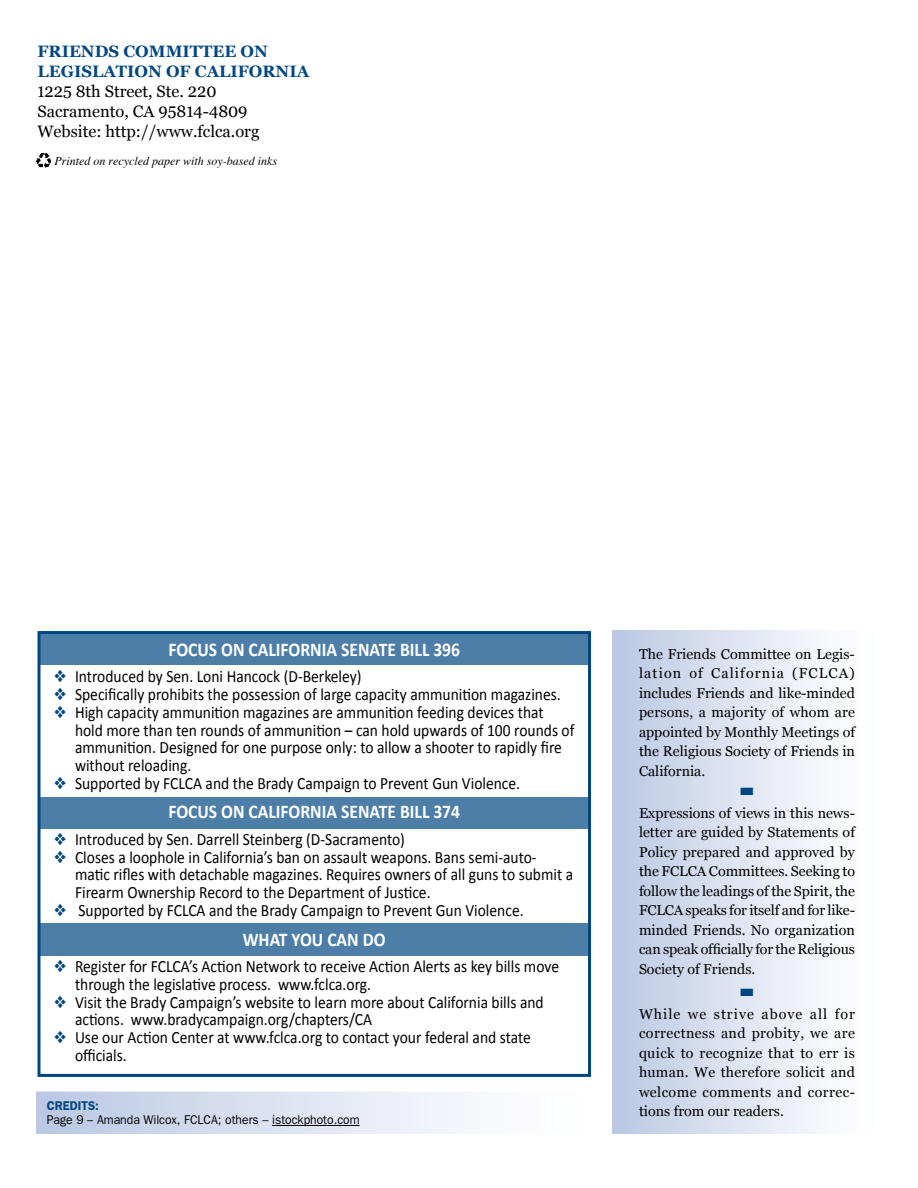
<style>
.page{position:relative;width:918px;height:1188px;background:#fff}
.page>*{position:absolute;margin:0;border:0;box-sizing:border-box;transform-origin:0 0}
.t1{font:700 19.5px "Calibri";color:#fff;scale:.9 1}
.t2{font:17.25px/17.7px "Calibri";color:#000;scale:.9 1}
.t3{font:16.5px/19.8px "Georgia";color:#000}
.t4{font:700 16.5px/19.8px "Georgia";color:#004782}
.t5{font:14.25px/19.5px "Georgia";color:#000;text-align:justify}
.t6{font:12.75px "Franklin Gothic";color:#000;scale:.95 1}
.t7{font:600 12.75px "Franklin Gothic";color:#004782;scale:.95 1}
.t8{font:italic 12px "Times";color:#000}
.t9{font:10.5px "Zapf Dingbats";color:#004782;scale:1.7 1}
.s1{color:#004782}
</style>
<div class="page">
<div style="left:39px;top:798px;width:550px;height:31px;background:#4d7ea8"></div>
<div style="left:39px;top:923px;width:550px;height:33px;background:#4d7ea8"></div>
<div style="left:39px;top:633px;width:550px;height:32px;background:#4d7ea8"></div>
<div style="left:613px;top:631px;width:268px;height:502px;background:linear-gradient(to right,#bccae5,#fff)"></div>
<div style="left:612px;top:630px;width:270px;height:504px;border:2px solid #fff"></div>
<img style="left:36px;top:153px;width:15px;height:15px">
<div style="left:37px;top:1092px;width:555px;height:41px;background:linear-gradient(to right,#bcc9e4,#fff)"></div>
<div style="left:36px;top:1092px;width:556px;height:42px;border:2px solid #fff"></div>
<hr style="left:272px;top:1125px;width:88px;height:1px;background:#000">
<div style="left:38px;top:631px;width:553px;height:446px;border:3px solid #004782"></div>
<p class="t4" style="left:38px;top:42px;width:273px">FRIENDS COMMITTEE ON<br>LEGISLATION OF CALIFORNIA</p>
<p class="t3" style="left:38px;top:81px;width:223px">1225 8th Street, Ste. 220<br>Sacramento, CA 95814-4809<br>Website: http://www.fclca.org</p>
<p class="t8" style="left:54px;top:154px;width:224px">Printed on recycled paper with soy-based inks</p>
<p class="t1" style="left:168px;top:637px;width:326px">FOCUS ON CALIFORNIA SENATE BILL 396</p>
<p class="t2" style="left:54px;top:668px;width:343px"><span class="s1">❖</span> Introduced by Sen. Loni Hancock (D-Berkeley)</p>
<p class="t2" style="left:54px;top:686px;width:565px"><span class="s1">❖</span> Specifically prohibits the possession of large capacity ammunition magazines.</p>
<p class="t2" style="left:75px;top:703px;width:556px;text-indent:-21px"><span class="s1">❖</span> High capacity ammunition magazines are ammunition feeding devices that hold more than ten rounds of ammunition – can hold upwards of 100 rounds of ammunition. Designed for one purpose only: to allow a shooter to rapidly fire without reloading.</p>
<p class="t2" style="left:54px;top:774px;width:520px"><span class="s1">❖</span> Supported by FCLCA and the Brady Campaign to Prevent Gun Violence.</p>
<p class="t1" style="left:168px;top:799px;width:326px">FOCUS ON CALIFORNIA SENATE BILL 374</p>
<p class="t2" style="left:54px;top:831px;width:392px"><span class="s1">❖</span> Introduced by Sen. Darrell Steinberg (D-Sacramento)</p>
<p class="t2" style="left:75px;top:848px;width:555px;text-indent:-21px"><span class="s1">❖</span> Closes a loophole in California’s ban on assault weapons. Bans semi-auto&shy;matic rifles with detachable magazines. Requires owners of all guns to submit a<br>Firearm Ownership Record to the Department of Justice.</p>
<p class="t2" style="left:54px;top:901px;width:523px"><span class="s1">❖</span> Supported by FCLCA and the Brady Campaign to Prevent Gun Violence.</p>
<p class="t1" style="left:243px;top:927px;width:160px">WHAT YOU CAN DO</p>
<p class="t2" style="left:75px;top:958px;width:539px;text-indent:-21px"><span class="s1">❖</span> Register for FCLCA’s Action Network to receive Action Alerts as key bills move through the legislative process. www.fclca.org.</p>
<p class="t2" style="left:75px;top:993px;width:522px;text-indent:-21px"><span class="s1">❖</span> Visit the Brady Campaign’s website to learn more about California bills and actions. www.bradycampaign.org/chapters/CA</p>
<p class="t2" style="left:75px;top:1029px;width:508px;text-indent:-21px"><span class="s1">❖</span> Use our Action Center at www.fclca.org to contact your federal and state officials.</p>
<p class="t7" style="left:47px;top:1098px;width:56px">CREDITS:</p>
<p class="t6" style="left:47px;top:1113px;width:331px">Page 9 – Amanda Wilcox, FCLCA; others – istockphoto.com</p>
<p class="t5" style="left:639px;top:644px;width:218px">The Friends Committee on Legis&shy;lation of California (FCLCA) includes Friends and like-minded persons, a majority of whom are appointed by Monthly Meetings of the Religious Society of Friends in California.</p>
<p class="t9" style="left:740px;top:787px;width:9px">■</p>
<p class="t5" style="left:639px;top:803px;width:218px">Expressions of views in this news&shy;letter are guided by Statements of Policy prepared and approved by the FCLCA Committees. Seeking to follow the leadings of the Spirit, the FCLCA speaks for itself and for like&shy;minded Friends. No organization can speak officially for the Religious Society of Friends.</p>
<p class="t9" style="left:740px;top:988px;width:9px">■</p>
<p class="t5" style="left:639px;top:1004px;width:218px">While we strive above all for correctness and probity, we are quick to recognize that to err is human. We therefore solicit and welcome comments and correc&shy;tions from our readers.</p>
</div>
